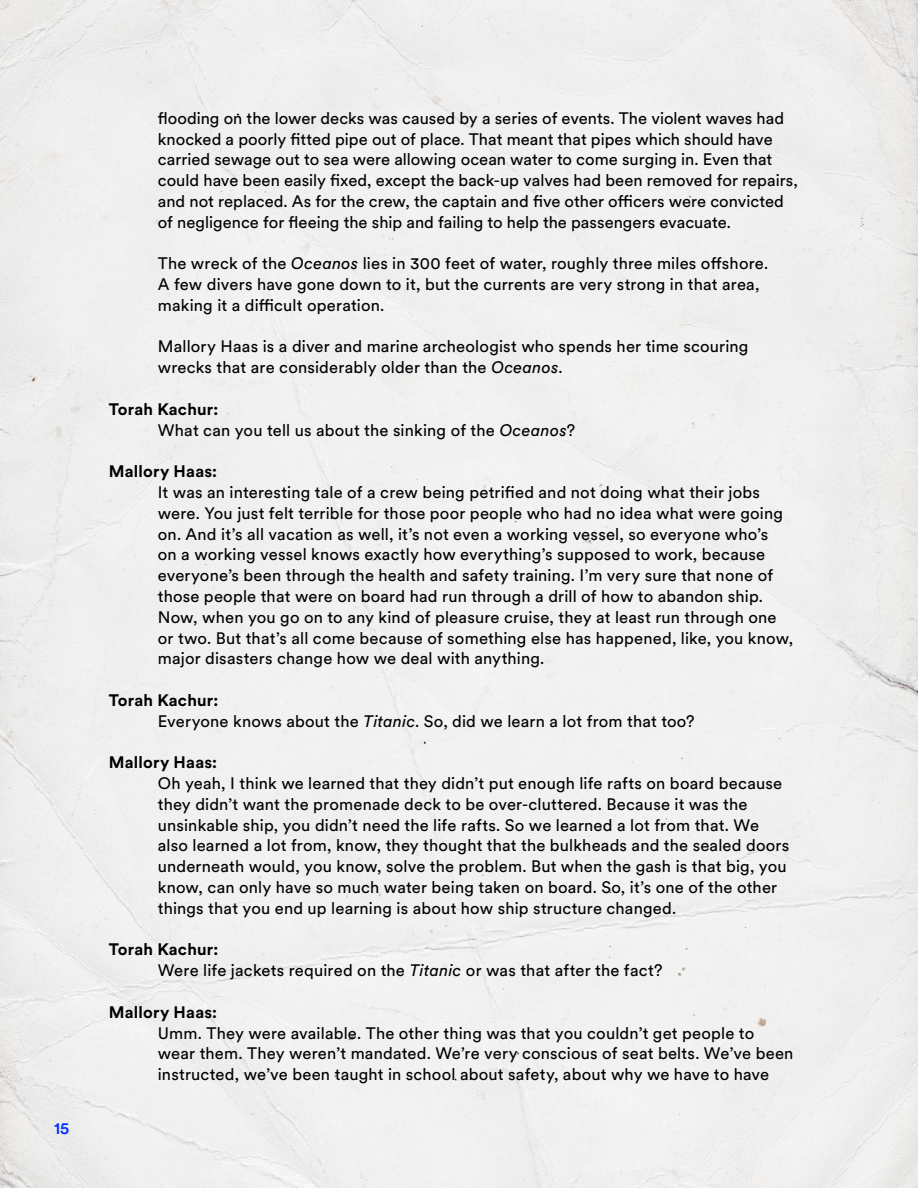
<style>
.page{position:relative;width:918px;height:1188px;background:#f0f0f0}
.page>*{position:absolute;margin:0;border:0;box-sizing:border-box;transform-origin:0 0}
.t1{font:16.5px/20.9px "Circular XX";letter-spacing:.01em;color:#000}
.t2{font:700 16.5px "Circular XX";letter-spacing:.015em;color:#000}
.t3{font:500 16.5px "Circular XX";color:#002eff}
.s1{font-style:italic}
.s2{font-weight:700}
</style>
<div class="page">
<p class="t3" style="left:54px;top:1117px;width:17px">15</p>
<p class="t1" style="left:158px;top:107px;width:642px">flooding on the lower decks was caused by a series of events. The violent waves had knocked a poorly fitted pipe out of place. That meant that pipes which should have carried sewage out to sea were allowing ocean water to come surging in. Even that could have been easily fixed, except the back-up valves had been removed for repairs, and not replaced. As for the crew, the captain and five other officers were convicted of negligence for fleeing the ship and failing to help the passengers evacuate.</p>
<p class="t1" style="left:158px;top:252px;width:612px">The wreck of the <span class="s1">Oceanos</span> lies in 300 feet of water, roughly three miles offshore.<br>A few divers have gone down to it, but the currents are very strong in that area, making it a difficult operation.</p>
<p class="t1" style="left:158px;top:336px;width:592px">Mallory Haas is a diver and marine archeologist who spends her time scouring wrecks that are considerably older than the <span class="s1">Oceanos</span>.</p>
<p class="t1" style="left:158px;top:398px;width:419px;text-indent:-49px"><span class="s2">Torah Kachur:<br></span>What can you tell us about the sinking of the <span class="s1">Oceanos</span>?</p>
<p class="t2" style="left:109px;top:460px;width:110px">Mallory Haas:</p>
<p class="t1" style="left:158px;top:481px;width:637px">It was an interesting tale of a crew being petrified and not doing what their jobs were. You just felt terrible for those poor people who had no idea what were going on. And it’s all vacation as well, it’s not even a working vessel, so everyone who’s<br>on a working vessel knows exactly how everything’s supposed to work, because everyone’s been through the health and safety training. I’m very sure that none of those people that were on board had run through a drill of how to abandon ship.<br>Now, when you go on to any kind of pleasure cruise, they at least run through one or two. But that’s all come because of something else has happened, like, you know, major disasters change how we deal with anything.</p>
<p class="t1" style="left:158px;top:689px;width:538px;text-indent:-49px"><span class="s2">Torah Kachur:<br></span>Everyone knows about the <span class="s1">Titanic</span>. So, did we learn a lot from that too?</p>
<p class="t2" style="left:109px;top:751px;width:110px">Mallory Haas:</p>
<p class="t1" style="left:158px;top:772px;width:633px">Oh yeah, I think we learned that they didn’t put enough life rafts on board because they didn’t want the promenade deck to be over-cluttered. Because it was the unsinkable ship, you didn’t need the life rafts. So we learned a lot from that. We also learned a lot from, know, they thought that the bulkheads and the sealed doors underneath would, you know, solve the problem. But when the gash is that big, you know, can only have so much water being taken on board. So, it’s one of the other things that you end up learning is about how ship structure changed.</p>
<p class="t1" style="left:158px;top:938px;width:506px;text-indent:-49px"><span class="s2">Torah Kachur:<br></span>Were life jackets required on the <span class="s1">Titanic</span> or was that after the fact?</p>
<p class="t2" style="left:109px;top:1001px;width:110px">Mallory Haas:</p>
<p class="t1" style="left:158px;top:1022px;width:637px">Umm. They were available. The other thing was that you couldn’t get people to wear them. They weren’t mandated. We’re very conscious of seat belts. We’ve been instructed, we’ve been taught in school about safety, about why we have to have</p>
</div>
